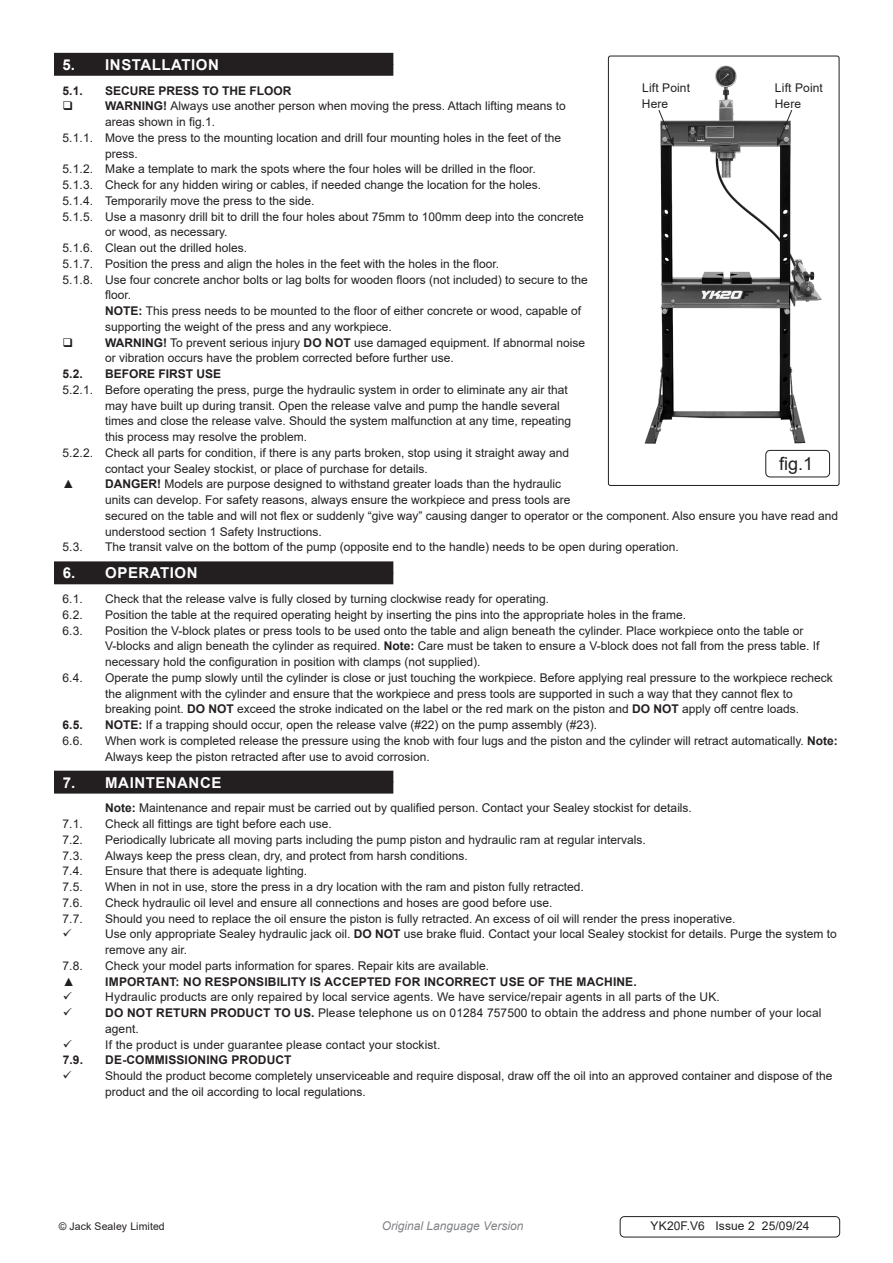
<style>
.page{position:relative;width:893px;height:1263px;background:#fff}
.page>*{position:absolute;margin:0;border:0;box-sizing:border-box;transform-origin:0 0}
.t1{font:18px "Arial";color:#231f20}
.t2{font:700 15px "Arial";letter-spacing:.035em;color:#fff}
.Body{font:12px/15.8px "Arial";color:#231f20}
.t3{font:700 12px "Arial";letter-spacing:.01em;color:#231f20}
.t4{font:italic 12px "Arial";color:#808285}
.Body__Footer{font:12px "Arial";letter-spacing:.01em;color:#231f20}
.Body__Justified__7pt{font:10.5px "Arial";letter-spacing:.01em;color:#231f20}
.s1{font-weight:700}
</style>
<div class="page">
<div style="left:54px;top:64px;width:339px;height:12px;background:#231f20"></div>
<div style="left:54px;top:53px;width:339px;height:12px;background:#231f20"></div>
<div style="left:54px;top:572px;width:339px;height:12px;background:#231f20"></div>
<div style="left:54px;top:561px;width:339px;height:12px;background:#231f20"></div>
<div style="left:54px;top:782px;width:339px;height:12px;background:#231f20"></div>
<div style="left:54px;top:771px;width:339px;height:12px;background:#231f20"></div>
<img style="left:644px;top:65px;width:182px;height:385px">
<div style="left:608px;top:56px;width:231px;height:430px;border:1px solid #231f20;border-radius:2px"></div>
<svg style="left:777px;top:109px;width:16px;height:37px"></svg>
<svg style="left:658px;top:109px;width:16px;height:37px"></svg>
<div style="left:765px;top:450px;width:65px;height:27px;border:1px solid #231f20;border-radius:4px"></div>
<div style="left:620px;top:1216px;width:220px;height:21px;border:1px solid #231f20;border-radius:4px"></div>
<p class="t2" style="left:63px;top:54px;width:158px">5. INSTALLATION</p>
<p class="t3" style="left:63px;top:82px;width:22px">5.1.</p>
<p class="t3" style="left:105px;top:82px;width:188px">SECURE PRESS TO THE FLOOR</p>
<p class="Body" style="left:105px;top:98px;width:462px"><span class="s1">WARNING!</span> Always use another person when moving the press. Attach lifting means to areas shown in fig.1.</p>
<p class="Body" style="left:105px;top:130px;width:458px;text-indent:-43px">5.1.1. Move the press to the mounting location and drill four mounting holes in the feet of the press.</p>
<p class="Body" style="left:63px;top:161px;width:475px">5.1.2. Make a template to mark the spots where the four holes will be drilled in the floor.</p>
<p class="Body" style="left:63px;top:177px;width:480px">5.1.3. Check for any hidden wiring or cables, if needed change the location for the holes.</p>
<p class="Body" style="left:63px;top:193px;width:253px">5.1.4. Temporarily move the press to the side.</p>
<p class="Body" style="left:105px;top:208px;width:480px;text-indent:-43px">5.1.5. Use a masonry drill bit to drill the four holes about 75mm to 100mm deep into the concrete or wood, as necessary.</p>
<p class="Body" style="left:63px;top:240px;width:186px">5.1.6. Clean out the drilled holes.</p>
<p class="Body" style="left:63px;top:256px;width:438px">5.1.7. Position the press and align the holes in the feet with the holes in the floor.</p>
<p class="Body" style="left:105px;top:271px;width:484px;text-indent:-43px">5.1.8. Use four concrete anchor bolts or lag bolts for wooden floors (not included) to secure to the floor.</p>
<p class="Body" style="left:105px;top:303px;width:478px"><span class="s1">NOTE:</span> This press needs to be mounted to the floor of either concrete or wood, capable of supporting the weight of the press and any workpiece.</p>
<p class="Body" style="left:105px;top:334px;width:482px"><span class="s1">WARNING!</span> To prevent serious injury <span class="s1">DO NOT</span> use damaged equipment. If abnormal noise or vibration occurs have the problem corrected before further use.</p>
<p class="t3" style="left:63px;top:365px;width:22px">5.2.</p>
<p class="t3" style="left:105px;top:365px;width:118px">BEFORE FIRST USE</p>
<p class="Body" style="left:105px;top:382px;width:468px;text-indent:-43px">5.2.1. Before operating the press, purge the hydraulic system in order to eliminate any air that may have built up during transit. Open the release valve and pump the handle several times and close the release valve. Should the system malfunction at any time, repeating this process may resolve the problem.</p>
<p class="Body" style="left:105px;top:445px;width:466px;text-indent:-43px">5.2.2. Check all parts for condition, if there is any parts broken, stop using it straight away and contact your Sealey stockist, or place of purchase for details.</p>
<p class="Body" style="left:63px;top:476px;width:13px">▲</p>
<p class="Body" style="left:105px;top:476px;width:735px"><span class="s1">DANGER!</span> Models are purpose designed to withstand greater loads than the hydraulic<br>units can develop. For safety reasons, always ensure the workpiece and press tools are<br>secured on the table and will not flex or suddenly “give way” causing danger to operator or the component. Also ensure you have read and understood section 1 Safety Instructions.</p>
<p class="Body" style="left:63px;top:539px;width:22px">5.3.</p>
<p class="Body" style="left:105px;top:539px;width:575px">The transit valve on the bottom of the pump (opposite end to the handle) needs to be open during operation.</p>
<p class="t2" style="left:63px;top:562px;width:136px">6. OPERATION</p>
<p class="Body" style="left:63px;top:591px;width:22px">6.1.</p>
<p class="Body" style="left:105px;top:591px;width:446px">Check that the release valve is fully closed by turning clockwise ready for operating.</p>
<p class="Body" style="left:63px;top:607px;width:22px">6.2.</p>
<p class="Body" style="left:105px;top:607px;width:582px">Position the table at the required operating height by inserting the pins into the appropriate holes in the frame.</p>
<p class="Body" style="left:63px;top:622px;width:22px">6.3.</p>
<p class="Body" style="left:105px;top:622px;width:716px">Position the V-block plates or press tools to be used onto the table and align beneath the cylinder. Place workpiece onto the table or<br>V-blocks and align beneath the cylinder as required. <span class="s1">Note:</span> Care must be taken to ensure a V-block does not fall from the press table. If necessary hold the configuration in position with clamps (not supplied).</p>
<p class="Body" style="left:63px;top:670px;width:22px">6.4.</p>
<p class="Body" style="left:105px;top:670px;width:729px">Operate the pump slowly until the cylinder is close or just touching the workpiece. Before applying real pressure to the workpiece recheck the alignment with the cylinder and ensure that the workpiece and press tools are supported in such a way that they cannot flex to breaking point. <span class="s1">DO NOT</span> exceed the stroke indicated on the label or the red mark on the piston and <span class="s1">DO NOT</span> apply off centre loads.</p>
<p class="t3" style="left:63px;top:716px;width:22px">6.5.</p>
<p class="Body" style="left:105px;top:717px;width:494px"><span class="s1">NOTE:</span> If a trapping should occur, open the release valve (#22) on the pump assembly (#23).</p>
<p class="Body" style="left:63px;top:733px;width:22px">6.6.</p>
<p class="Body" style="left:105px;top:733px;width:734px">When work is completed release the pressure using the knob with four lugs and the piston and the cylinder will retract automatically. <span class="s1">Note:<br></span>Always keep the piston retracted after use to avoid corrosion.</p>
<p class="t2" style="left:63px;top:772px;width:160px">7. MAINTENANCE</p>
<p class="Body" style="left:105px;top:800px;width:588px"><span class="s1">Note:</span> Maintenance and repair must be carried out by qualified person. Contact your Sealey stockist for details.</p>
<p class="Body" style="left:63px;top:816px;width:22px">7.1.</p>
<p class="Body" style="left:105px;top:816px;width:228px">Check all fittings are tight before each use.</p>
<p class="Body" style="left:63px;top:832px;width:22px">7.2.</p>
<p class="Body" style="left:105px;top:832px;width:542px">Periodically lubricate all moving parts including the pump piston and hydraulic ram at regular intervals.</p>
<p class="Body" style="left:63px;top:847px;width:22px">7.3.</p>
<p class="Body" style="left:105px;top:847px;width:364px">Always keep the press clean, dry, and protect from harsh conditions.</p>
<p class="Body" style="left:63px;top:863px;width:22px">7.4.</p>
<p class="Body" style="left:105px;top:863px;width:204px">Ensure that there is adequate lighting.</p>
<p class="Body" style="left:63px;top:879px;width:22px">7.5.</p>
<p class="Body" style="left:105px;top:879px;width:480px">When in not in use, store the press in a dry location with the ram and piston fully retracted.</p>
<p class="Body" style="left:63px;top:895px;width:22px">7.6.</p>
<p class="Body" style="left:105px;top:895px;width:449px">Check hydraulic oil level and ensure all connections and hoses are good before use.</p>
<p class="Body" style="left:63px;top:910px;width:22px">7.7.</p>
<p class="Body" style="left:105px;top:910px;width:632px">Should you need to replace the oil ensure the piston is fully retracted. An excess of oil will render the press inoperative.</p>
<p class="Body" style="left:105px;top:926px;width:733px">Use only appropriate Sealey hydraulic jack oil. <span class="s1">DO NOT</span> use brake fluid. Contact your local Sealey stockist for details. Purge the system to remove any air.</p>
<p class="Body" style="left:63px;top:958px;width:22px">7.8.</p>
<p class="Body" style="left:105px;top:958px;width:386px">Check your model parts information for spares. Repair kits are available.</p>
<p class="Body" style="left:63px;top:973px;width:13px">▲</p>
<p class="t3" style="left:105px;top:973px;width:533px">IMPORTANT: NO RESPONSIBILITY IS ACCEPTED FOR INCORRECT USE OF THE MACHINE.</p>
<p class="Body" style="left:105px;top:989px;width:616px">Hydraulic products are only repaired by local service agents. We have service/repair agents in all parts of the UK.</p>
<p class="Body" style="left:105px;top:1005px;width:718px"><span class="s1">DO NOT RETURN PRODUCT TO US.</span> Please telephone us on 01284 757500 to obtain the address and phone number of your local agent.</p>
<p class="Body" style="left:105px;top:1036px;width:337px">If the product is under guarantee please contact your stockist.</p>
<p class="t3" style="left:63px;top:1052px;width:22px">7.9.</p>
<p class="t3" style="left:105px;top:1052px;width:188px">DE-COMMISSIONING PRODUCT</p>
<p class="Body" style="left:105px;top:1068px;width:729px">Should the product become completely unserviceable and require disposal, draw off the oil into an approved container and dispose of the product and the oil according to local regulations.</p>
<p class="Body" style="left:642px;top:80px;width:50px">Lift Point<br>Here</p>
<p class="Body" style="left:775px;top:80px;width:50px">Lift Point<br>Here</p>
<p class="t1" style="left:779px;top:451px;width:36px">fig.1</p>
<p class="Body__Justified__7pt" style="left:59px;top:1219px;width:108px">© Jack Sealey Limited</p>
<p class="t4" style="left:382px;top:1218px;width:143px">Original Language Version</p>
<p class="Body__Footer" style="left:651px;top:1217px;width:160px">YK20F.V6 Issue 2 25/09/24</p>
</div>
